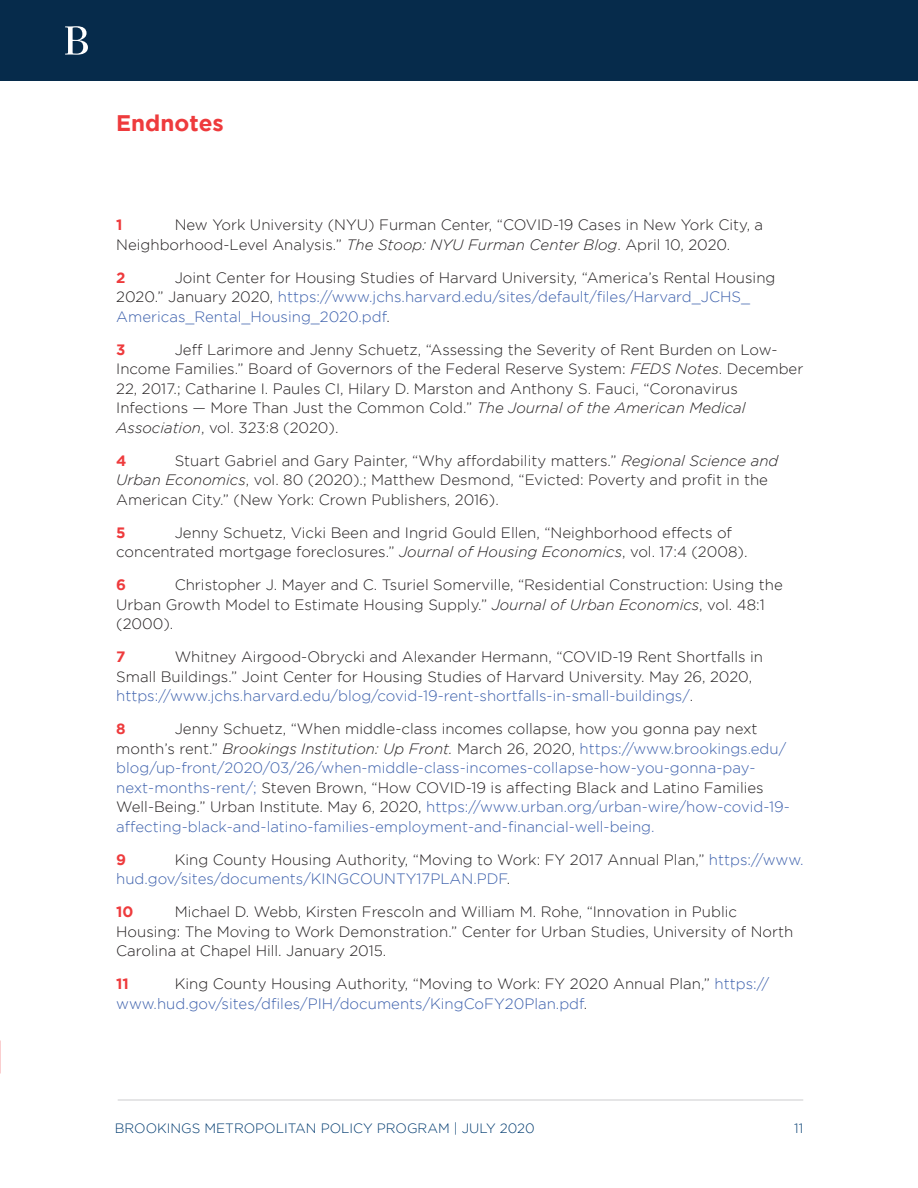
<style>
.page{position:relative;width:918px;height:1188px;background:#fff}
.page>*{position:absolute;margin:0;border:0;box-sizing:border-box;transform-origin:0 0}
.t1{font:700 22.5px "Gotham";color:#ee3b3d}
.t2{font:300 15px/19.5px "Gotham";color:#231f20}
.t3{font:300 15px/19.5px "Gotham";color:#3c60ac}
.t4{font:700 15px "Gotham";color:#ee3b3d}
.t5{font:300 13.5px "Gotham";color:#003b70}
.s1{font-style:italic}
.s2{color:#231f20}
.s3{color:#3c60ac}
.s4{font-style:italic;color:#231f20}
</style>
<div class="page">
<div style="left:0;top:0;width:918px;height:81px;background:#062b4b"></div>
<svg style="left:65px;top:26px;width:23px;height:29px"></svg>
<hr style="left:118px;top:1099px;width:685px;height:2px;background:#d1d2d4">
<p class="t1" style="left:116px;top:110px;width:109px">Endnotes</p>
<p class="t2" style="left:116px;top:215px;width:649px;text-indent:58px">New York University (NYU) Furman Center, “COVID-19 Cases in New York City, a<br>Neighborhood-Level Analysis.” <span class="s1">The Stoop: NYU Furman Center Blog</span>. April 10, 2020.</p>
<p class="t4" style="left:116px;top:269px;width:11px">2</p>
<p class="t4" style="left:116px;top:216px;width:8px">1</p>
<p class="t3" style="left:116px;top:267px;width:661px;text-indent:58px"><span class="s2">Joint Center for Housing Studies of Harvard University, “America’s Rental Housing<br>2020.” January 2020,</span> https://www.jchs.harvard.edu/sites/default/files/Harvard_JCHS_<br>Americas_Rental_Housing_2020.pdf<span class="s2">.</span></p>
<p class="t4" style="left:116px;top:341px;width:11px">3</p>
<p class="t2" style="left:116px;top:339px;width:689px;text-indent:58px">Jeff Larimore and Jenny Schuetz, “Assessing the Severity of Rent Burden on Low-Income Families.” Board of Governors of the Federal Reserve System: <span class="s1">FEDS Notes</span>. December 22, 2017.; Catharine I. Paules CI, Hilary D. Marston and Anthony S. Fauci, “Coronavirus Infections — More Than Just the Common Cold.” <span class="s1">The Journal of the American Medical Association</span>, vol. 323:8 (2020).</p>
<p class="t4" style="left:116px;top:452px;width:12px">4</p>
<p class="t2" style="left:116px;top:450px;width:664px;text-indent:58px">Stuart Gabriel and Gary Painter, “Why affordability matters.” <span class="s1">Regional Science and<br>Urban Economics</span>, vol. 80 (2020).; Matthew Desmond, “Evicted: Poverty and profit in the<br>American City.” (New York: Crown Publishers, 2016).</p>
<p class="t4" style="left:116px;top:524px;width:11px">5</p>
<p class="t2" style="left:116px;top:522px;width:633px;text-indent:58px">Jenny Schuetz, Vicki Been and Ingrid Gould Ellen, “Neighborhood effects of concentrated mortgage foreclosures.” <span class="s1">Journal of Housing Economics</span>, vol. 17:4 (2008).</p>
<p class="t4" style="left:116px;top:576px;width:11px">6</p>
<p class="t2" style="left:116px;top:575px;width:668px;text-indent:58px">Christopher J. Mayer and C. Tsuriel Somerville, “Residential Construction: Using the<br>Urban Growth Model to Estimate Housing Supply.” <span class="s1">Journal of Urban Economics</span>, vol. 48:1 (2000).</p>
<p class="t4" style="left:116px;top:648px;width:11px">7</p>
<p class="t2" style="left:116px;top:647px;width:648px;text-indent:58px">Whitney Airgood-Obrycki and Alexander Hermann, “COVID-19 Rent Shortfalls in<br>Small Buildings.” Joint Center for Housing Studies of Harvard University. May 26, 2020, <span class="s3">https://www.jchs.harvard.edu/blog/covid-19-rent-shortfalls-in-small-buildings/</span>.</p>
<p class="t4" style="left:116px;top:720px;width:11px">8</p>
<p class="t3" style="left:116px;top:719px;width:675px;text-indent:58px"><span class="s2">Jenny Schuetz, “When middle-class incomes collapse, how you gonna pay next month’s rent.”</span> <span class="s4">Brookings Institution: Up Front.</span> <span class="s2">March 26, 2020,</span> https://www.brookings.edu/ blog/up-front/2020/03/26/when-middle-class-incomes-collapse-how-you-gonna-pay&shy;next-months-rent/; <span class="s2">Steven Brown, “How COVID-19 is affecting Black and Latino Families Well-Being.” Urban Institute. May 6, 2020,</span> https://www.urban.org/urban-wire/how-covid-19- affecting-black-and-latino-families-employment-and-financial-well-being.</p>
<p class="t4" style="left:116px;top:851px;width:11px">9</p>
<p class="t2" style="left:116px;top:849px;width:689px;text-indent:58px">King County Housing Authority, “Moving to Work: FY 2017 Annual Plan,” <span class="s3">https://www. hud.gov/sites/documents/KINGCOUNTY17PLAN.PDF</span>.</p>
<p class="t4" style="left:116px;top:903px;width:19px">10</p>
<p class="t2" style="left:116px;top:902px;width:679px;text-indent:58px">Michael D. Webb, Kirsten Frescoln and William M. Rohe, “Innovation in Public<br>Housing: The Moving to Work Demonstration.” Center for Urban Studies, University of North<br>Carolina at Chapel Hill. January 2015.</p>
<p class="t4" style="left:116px;top:975px;width:14px">11</p>
<p class="t3" style="left:116px;top:974px;width:654px;text-indent:58px"><span class="s2">King County Housing Authority, “Moving to Work: FY 2020 Annual Plan,”</span> https:// www.hud.gov/sites/dfiles/PIH/documents/KingCoFY20Plan.pdf<span class="s2">.</span></p>
<p class="t5" style="left:115px;top:1121px;width:421px">BROOKINGS METROPOLITAN POLICY PROGRAM | JULY 2020</p>
<p class="t5" style="left:794px;top:1121px;width:11px">11</p>
</div>
